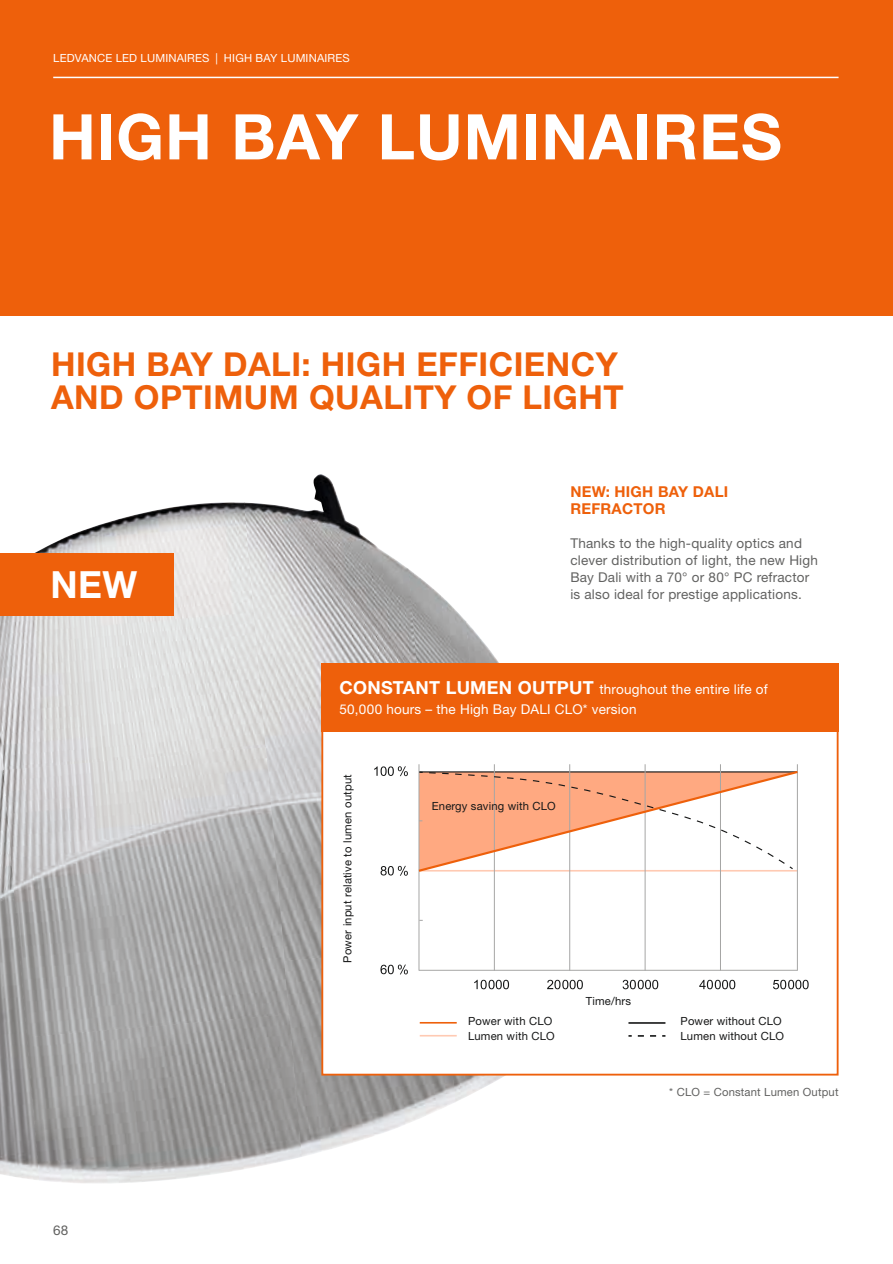
<style>
.page{position:relative;width:893px;height:1264px;background:#fff}
.page>*{position:absolute;margin:0;border:0;box-sizing:border-box;transform-origin:0 0}
.t1{font:700 63px "Helvetica Neue LT Pro";letter-spacing:.015em;color:#fff}
.t2{font:700 37.5px "Helvetica Neue LT Pro";color:#fff}
.t3{font:700 33px/33px "Helvetica Neue LT Pro";letter-spacing:.015em;color:#ee600b}
.t4{font:700 15px/17px "Helvetica Neue LT Pro";letter-spacing:.015em;color:#ee600b}
.t5{font:13.5px/17px "Helvetica Neue LT Pro";letter-spacing:.015em;color:#626261}
.t6{font:13.5px/19.5px "Helvetica Neue LT Pro";letter-spacing:.015em;color:#fff}
.t7{font:11.25px/15px "Helvetica Neue LT Pro";letter-spacing:.015em;color:#171818}
.t8{font:11.25px "Helvetica Neue LT Pro";letter-spacing:.015em;color:#fff}
.t9{font:11.25px "Helvetica Neue LT Pro";letter-spacing:.015em;color:#626261}
.s1{font-weight:700;font-size:18px}
</style>
<div class="page">
<img style="left:35px;top:502px;width:209px;height:245px">
<img style="left:244px;top:474px;width:164px;height:472px">
<img style="left:0;top:616px;width:40px;height:563px">
<img style="left:408px;top:568px;width:98px;height:534px">
<img style="left:465px;top:621px;width:41px;height:42px">
<img style="left:3px;top:747px;width:286px;height:290px">
<img style="left:284px;top:946px;width:171px;height:210px">
<img style="left:27px;top:1013px;width:275px;height:170px">
<div style="left:0;top:0;width:892px;height:316px;background:#ee600b"></div>
<div style="left:322px;top:726px;width:515px;height:348px;background:#fff"></div>
<svg style="left:374px;top:766px;width:33px;height:10px"></svg>
<svg style="left:380px;top:865px;width:27px;height:10px"></svg>
<svg style="left:380px;top:964px;width:27px;height:10px"></svg>
<svg style="left:474px;top:979px;width:35px;height:10px"></svg>
<svg style="left:547px;top:979px;width:35px;height:10px"></svg>
<svg style="left:622px;top:979px;width:36px;height:10px"></svg>
<svg style="left:699px;top:979px;width:36px;height:10px"></svg>
<svg style="left:773px;top:979px;width:35px;height:10px"></svg>
<hr style="left:419px;top:969px;width:378px;height:1px;background:#a6a6a5">
<hr style="left:796px;top:764px;width:1px;height:206px;background:#a6a6a5">
<hr style="left:719px;top:764px;width:1px;height:206px;background:#a6a6a5">
<hr style="left:644px;top:764px;width:1px;height:206px;background:#a6a6a5">
<hr style="left:569px;top:764px;width:1px;height:206px;background:#a6a6a5">
<hr style="left:493px;top:764px;width:1px;height:206px;background:#a6a6a5">
<hr style="left:418px;top:764px;width:1px;height:206px;background:#a6a6a5">
<svg style="left:418px;top:769px;width:380px;height:104px"></svg>
<hr style="left:419px;top:1021px;width:37px;height:2px;background:#ee600b">
<hr style="left:419px;top:1034px;width:37px;height:2px;background:#ffcab3">
<hr style="left:628px;top:1021px;width:37px;height:2px;background:#171818">
<svg style="left:637px;top:1035px;width:28px;height:1px"></svg>
<div style="left:0;top:553px;width:173px;height:63px;background:#ee600b"></div>
<hr style="left:53px;top:77px;width:785px;height:1px;background:#fff">
<div style="left:321px;top:663px;width:517px;height:68px;background:#ee600b"></div>
<p class="t8" style="left:53px;top:52px;width:298px">LEDVANCE LED LUMINAIRES | HIGH BAY LUMINAIRES</p>
<h1 class="t1" style="left:49px;top:97px;width:734px">HIGH BAY LUMINAIRES</h1>
<h3 class="t3" style="left:51px;top:346px;width:573px">HIGH BAY DALI: HIGH EFFICIENCY<br>AND OPTIMUM QUALITY OF LIGHT</h3>
<h2 class="t2" style="left:50px;top:560px;width:88px">NEW</h2>
<p class="t5" style="left:53px;top:1221px;width:17px">68</p>
<p class="t4" style="left:570px;top:482px;width:159px">NEW: HIGH BAY DALI<br>REFRACTOR</p>
<p class="t5" style="left:570px;top:534px;width:249px">Thanks to the high-quality optics and clever distribution of light, the new High Bay Dali with a 70° or 80° PC refractor is also ideal for prestige applications.</p>
<p class="t6" style="left:339px;top:679px;width:429px"><span class="s1">CONSTANT LUMEN OUTPUT</span> throughout the entire life of<br>50,000 hours – the High Bay DALI CLO* version</p>
<p class="t7" style="left:339px;top:962px;width:190px;rotate:-90deg">Power input relative to lumen output</p>
<p class="t7" style="left:431px;top:798px;width:125px">Energy saving with CLO</p>
<p class="t7" style="left:585px;top:993px;width:47px">Time/hrs</p>
<p class="t7" style="left:468px;top:1013px;width:88px">Power with CLO<br>Lumen with CLO</p>
<p class="t7" style="left:680px;top:1013px;width:105px">Power without CLO<br>Lumen without CLO</p>
<p class="t9" style="left:669px;top:1084px;width:171px">* CLO = Constant Lumen Output</p>
</div>
